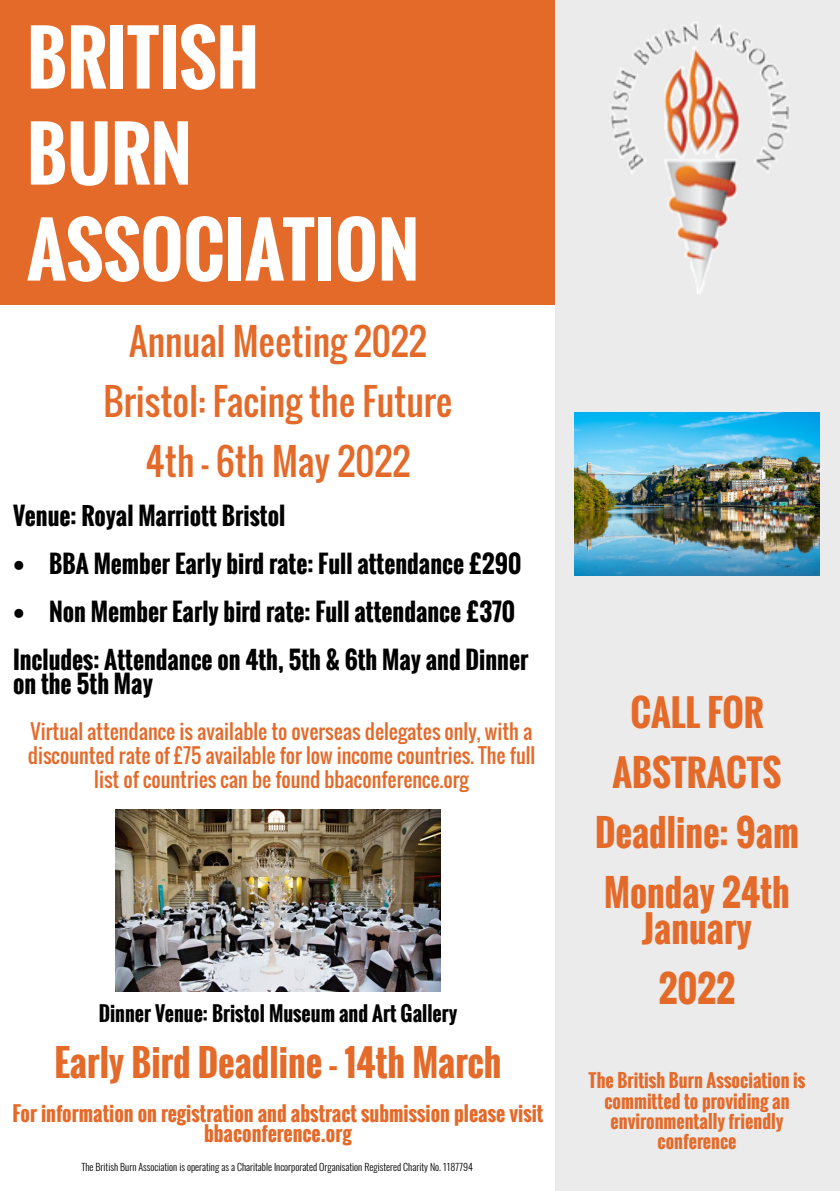
<style>
.page{position:relative;width:840px;height:1191px;background:#fff}
.page>*{position:absolute;margin:0;border:0;box-sizing:border-box;transform-origin:0 0}
.t1{font:700 72px/96px "Oswald";color:#fff}
.t2{font:700 36px/60px "Oswald";color:#e46a2a;text-align:center}
.t3{font:36px/60px "Oswald";color:#e46a2a;text-align:center}
.t4{font:700 24px/48px "Oswald";color:#000}
.t5{font:20px/24px "Oswald";color:#e46a2a;text-align:center}
.t6{font:700 20px/20px "Oswald";color:#e46a2a;text-align:center}
.t7{font:700 20px "Oswald";color:#000}
.t8{font:700 18px/20.2px "Oswald";color:#e46a2a;text-align:center}
.t9{font:300 10px "Oswald";color:#000}
</style>
<div class="page">
<div style="left:0;top:0;width:555px;height:304px;background:#e46a2a"></div>
<div style="left:554px;top:0;width:285px;height:1190px;background:#ebebeb"></div>
<img style="left:574px;top:413px;width:245px;height:163px">
<img style="left:611px;top:22px;width:178px;height:272px">
<img style="left:115px;top:809px;width:325px;height:183px">
<h1 class="t1" style="left:27px;top:8px;width:394px">BRITISH<br>BURN<br>ASSOCIATION</h1>
<h2 class="t3" style="left:104px;top:311px;width:350px">Annual Meeting 2022<br>Bristol: Facing the Future<br>4th – 6th May 2022</h2>
<p class="t4" style="left:13px;top:491px;width:274px">Venue: Royal Marriott Bristol</p>
<p class="t4" style="left:13px;top:539px;width:510px">• BBA Member Early bird rate: Full attendance £290</p>
<p class="t4" style="left:13px;top:587px;width:517px">• Non Member Early bird rate: Full attendance £370<br>Includes: Attendance on 4th, 5th &amp; 6th May and Dinner</p>
<p class="t4" style="left:13px;top:659px;width:141px">on the 5th May</p>
<p class="t5" style="left:28px;top:719px;width:509px">Virtual attendance is available to overseas delegates only, with a discounted rate of £75 available for low income countries. The full list of countries can be found bbaconference.org</p>
<p class="t7" style="left:99px;top:998px;width:360px">Dinner Venue: Bristol Museum and Art Gallery</p>
<h2 class="t2" style="left:54px;top:1031px;width:448px">Early Bird Deadline - 14th March</h2>
<p class="t6" style="left:12px;top:1102px;width:532px">For information on registration and abstract submission please visit bbaconference.org</p>
<p class="t9" style="left:81px;top:1159px;width:393px">The British Burn Association is operating as a Charitable Incorporated Organisation Registered Charity No. 1187794</p>
<h2 class="t2" style="left:595px;top:682px;width:205px">CALL FOR<br>ABSTRACTS<br>Deadline: 9am<br>Monday 24th</h2>
<h2 class="t2" style="left:642px;top:898px;width:111px">January<br>2022</h2>
<p class="t8" style="left:588px;top:1070px;width:218px">The British Burn Association is committed to providing an environmentally friendly conference</p>
</div>
